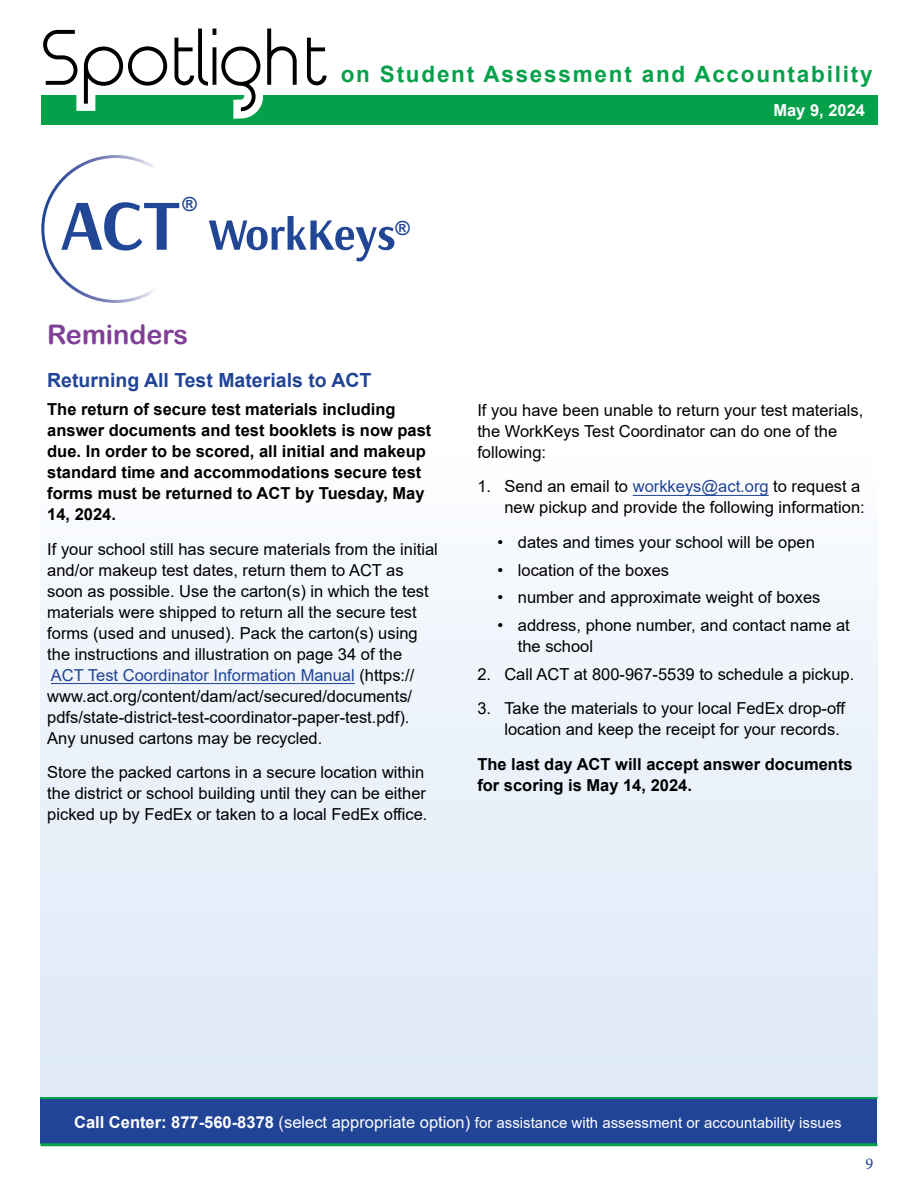
<style>
.page{position:relative;width:918px;height:1188px;background:#fff}
.page>*{position:absolute;margin:0;border:0;box-sizing:border-box;transform-origin:0 0}
.t1{font:27px "Arial Rounded MT Bold";color:#804097}
.t2{font:700 22.5px "Arial";letter-spacing:.08em;color:#05a14a}
.t3{font:700 19.5px "Arial";color:#214497}
.t4{font:700 19.5px "Arial";color:#214696}
.t5{font:16.5px/21px "Arial";color:#000}
.t6{font:700 16.5px/21px "Arial";color:#000}
.t7{font:700 16.5px "Arial";color:#fff}
.t8{font:16.5px "Minion Pro";color:#214497}
.t9{font:15px "Arial";color:#fff}
.s1{color:#214497}
.s2{font-weight:700;font-size:16.5px}
.s3{font-size:16.5px}
</style>
<div class="page">
<div style="left:40px;top:1096px;width:838px;height:47px;background:#214497"></div>
<hr style="left:40px;top:1096px;width:838px;height:3px;background:#06a14b">
<hr style="left:40px;top:1143px;width:838px;height:3px;background:#06a14b">
<div style="left:41px;top:95px;width:837px;height:30px;background:#05a14a"></div>
<svg style="left:43px;top:28px;width:284px;height:91px"></svg>
<div style="left:40px;top:259px;width:838px;height:837px;background:linear-gradient(to bottom,#fff,#dde9f7)"></div>
<div style="left:61px;top:197px;width:816px;height:65px;background:#fff"></div>
<hr style="left:51px;top:683px;width:304px;height:1px;background:#214497">
<hr style="left:633px;top:495px;width:136px;height:1px;background:#214497">
<svg style="left:41px;top:155px;width:149px;height:148px"></svg>
<svg style="left:209px;top:216px;width:185px;height:46px"></svg>
<p class="t4" style="left:183px;top:191px;width:16px">®</p>
<h2 class="t2" style="left:341px;top:59px;width:533px">on Student Assessment and Accountability</h2>
<p class="t7" style="left:773px;top:98px;width:93px">May 9, 2024</p>
<p class="t4" style="left:396px;top:215px;width:16px">®</p>
<h2 class="t1" style="left:47px;top:318px;width:143px">Reminders</h2>
<p class="t3" style="left:47px;top:367px;width:326px">Returning All Test Materials to ACT</p>
<p class="t6" style="left:47px;top:399px;width:386px">The return of secure test materials including answer documents and test booklets is now past due. In order to be scored, all initial and makeup standard time and accommodations secure test forms must be returned to ACT by Tuesday, May 14, 2024.</p>
<p class="t5" style="left:47px;top:538px;width:392px">If your school still has secure materials from the initial and/or makeup test dates, return them to ACT as soon as possible. Use the carton(s) in which the test materials were shipped to return all the secure test forms (used and unused). Pack the carton(s) using the instructions and illustration on page 34 of the</p>
<p class="t5" style="left:47px;top:664px;width:369px"><span class="s1">ACT Test Coordinator Information Manual</span> (https:// www.act.org/content/dam/act/secured/documents/ pdfs/state-district-test-coordinator-paper-test.pdf).<br>Any unused cartons may be recycled.</p>
<p class="t5" style="left:47px;top:762px;width:382px">Store the packed cartons in a secure location within the district or school building until they can be either picked up by FedEx or taken to a local FedEx office.</p>
<p class="t5" style="left:477px;top:400px;width:388px">If you have been unable to return your test materials, the WorkKeys Test Coordinator can do one of the following:</p>
<p class="t5" style="left:477px;top:476px;width:389px;text-align:right">1. Send an email to <span class="s1">workkeys@act.org</span> to request a new pickup and provide the following information:</p>
<p class="t5" style="left:498px;top:532px;width:319px">• dates and times your school will be open</p>
<p class="t5" style="left:498px;top:559px;width:173px">• location of the boxes</p>
<p class="t5" style="left:498px;top:587px;width:324px">• number and approximate weight of boxes</p>
<p class="t5" style="left:518px;top:615px;width:334px;text-indent:-20px">• address, phone number, and contact name at the school</p>
<p class="t5" style="left:477px;top:664px;width:379px">2. Call ACT at 800-967-5539 to schedule a pickup.</p>
<p class="t5" style="left:504px;top:698px;width:342px;text-indent:-27px">3. Take the materials to your local FedEx drop-off location and keep the receipt for your records.</p>
<h3 class="t6" style="left:477px;top:754px;width:377px">The last day ACT will accept answer documents for scoring is May 14, 2024.</h3>
<p class="t9" style="left:74px;top:1113px;width:769px"><span class="s2">Call Center: 877-560-8378</span> <span class="s3">(select appropriate option)</span> for assistance with assessment or accountability issues</p>
<p class="t8" style="left:865px;top:1153px;width:9px">9</p>
</div>
